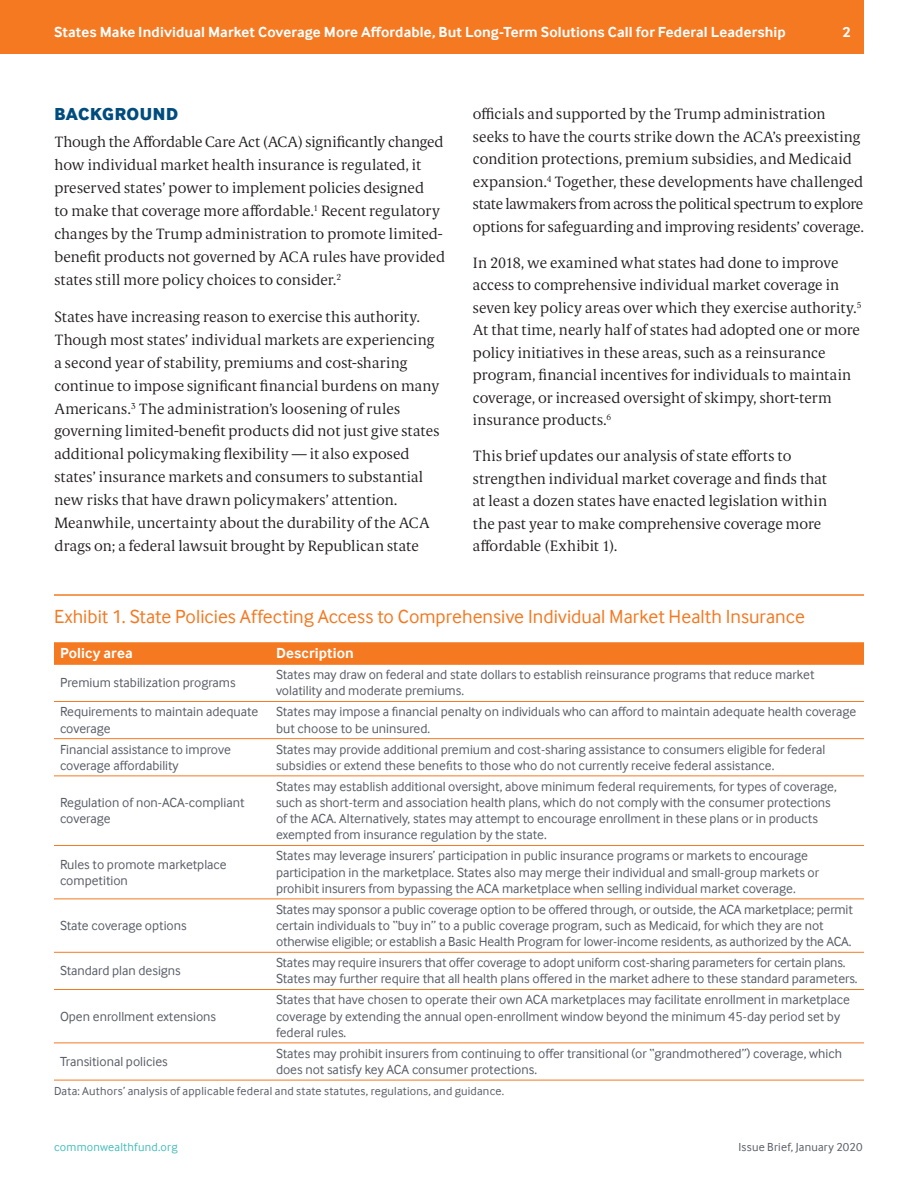
<style>
.page{position:relative;width:918px;height:1188px;background:#fff}
.page>*{position:absolute;margin:0;border:0;box-sizing:border-box;transform-origin:0 0}
.Exhibit_Titles{font:19.5px "Inter Face";color:#f47921}
.Heads_-_All_Caps{font:18px "Inter Face X Bold";letter-spacing:.025em;color:#014c7e}
.Body_Copy_-_No_Inden{font:300 15px/23px "Berlingske Serif Text";color:#231f20}
.Table_Header_white{font:700 15px "Inter Face";letter-spacing:.005em;color:#fff}
.Table_Body{font:13.5px/16.2px "Inter Face";color:#5a5d67}
.Table_Body_Bold{font:13.5px/16.2px "Inter Face";color:#5a5d67}
.Table_Footnote{font:12px "Inter Face";letter-spacing:.02em;color:#5a5d67}
.t1{font:12px "Inter Face";letter-spacing:.02em;color:#44bdbb}
</style>
<div class="page">
<div style="left:0;top:0;width:864px;height:54px;background:#f47921"></div>
<hr style="left:54px;top:594px;width:810px;height:2px;background:#f47921">
<div style="left:54px;top:642px;width:810px;height:22px;background:#f47921"></div>
<hr style="left:54px;top:701px;width:216px;height:1px;background:#f47921">
<hr style="left:270px;top:701px;width:594px;height:1px;background:#f47921">
<hr style="left:54px;top:738px;width:216px;height:1px;background:#f47921">
<hr style="left:270px;top:738px;width:594px;height:1px;background:#f47921">
<hr style="left:54px;top:775px;width:216px;height:1px;background:#f47921">
<hr style="left:54px;top:845px;width:216px;height:1px;background:#f47921">
<hr style="left:54px;top:899px;width:216px;height:1px;background:#f47921">
<hr style="left:270px;top:775px;width:594px;height:1px;background:#f47921">
<hr style="left:270px;top:845px;width:594px;height:1px;background:#f47921">
<hr style="left:270px;top:899px;width:594px;height:1px;background:#f47921">
<hr style="left:54px;top:952px;width:216px;height:1px;background:#f47921">
<hr style="left:270px;top:952px;width:594px;height:1px;background:#f47921">
<hr style="left:54px;top:989px;width:216px;height:1px;background:#f47921">
<hr style="left:270px;top:989px;width:594px;height:1px;background:#f47921">
<hr style="left:54px;top:1043px;width:216px;height:1px;background:#f47921">
<hr style="left:270px;top:1043px;width:594px;height:1px;background:#f47921">
<hr style="left:54px;top:1080px;width:216px;height:1px;background:#f47921">
<hr style="left:270px;top:1080px;width:594px;height:1px;background:#f47921">
<hr style="left:54px;top:664px;width:216px;height:1px;background:#f47921">
<hr style="left:270px;top:664px;width:594px;height:1px;background:#f47921">
<p class="Table_Header_white" style="left:54px;top:23px;width:733px">States Make Individual Market Coverage More Affordable, But Long-Term Solutions Call for Federal Leadership</p>
<p class="Table_Header_white" style="left:842px;top:23px;width:10px">2</p>
<p class="Heads_-_All_Caps" style="left:54px;top:103px;width:125px">BACKGROUND</p>
<p class="Body_Copy_-_No_Inden" style="left:54px;top:130px;width:392px">Though the Affordable Care Act (ACA) significantly changed how individual market health insurance is regulated, it preserved states’ power to implement policies designed<br>to make that coverage more affordable.<sup>1</sup> Recent regulatory changes by the Trump administration to promote limited&shy;benefit products not governed by ACA rules have provided states still more policy choices to consider.<sup>2</sup></p>
<p class="Body_Copy_-_No_Inden" style="left:54px;top:305px;width:387px">States have increasing reason to exercise this authority.<br>Though most states’ individual markets are experiencing a second year of stability, premiums and cost-sharing continue to impose significant financial burdens on many Americans.<sup>3</sup> The administration’s loosening of rules governing limited-benefit products did not just give states additional policymaking flexibility — it also exposed states’ insurance markets and consumers to substantial new risks that have drawn policymakers’ attention.<br>Meanwhile, uncertainty about the durability of the ACA drags on; a federal lawsuit brought by Republican state</p>
<p class="Body_Copy_-_No_Inden" style="left:473px;top:102px;width:392px;line-height:22.5px">officials and supported by the Trump administration seeks to have the courts strike down the ACA’s preexisting condition protections, premium subsidies, and Medicaid expansion.<sup>4</sup> Together, these developments have challenged state lawmakers from across the political spectrum to explore options for safeguarding and improving residents’ coverage.</p>
<p class="Body_Copy_-_No_Inden" style="left:473px;top:251px;width:390px;line-height:22.5px">In 2018, we examined what states had done to improve access to comprehensive individual market coverage in seven key policy areas over which they exercise authority.<sup>5<br></sup>At that time, nearly half of states had adopted one or more policy initiatives in these areas, such as a reinsurance program, financial incentives for individuals to maintain coverage, or increased oversight of skimpy, short-term insurance products.<sup>6</sup></p>
<p class="Body_Copy_-_No_Inden" style="left:473px;top:444px;width:356px;line-height:22.5px">This brief updates our analysis of state efforts to strengthen individual market coverage and finds that at least a dozen states have enacted legislation within the past year to make comprehensive coverage more affordable (Exhibit 1).</p>
<p class="Exhibit_Titles" style="left:54px;top:605px;width:752px">Exhibit 1. State Policies Affecting Access to Comprehensive Individual Market Health Insurance</p>
<p class="Table_Header_white" style="left:60px;top:645px;width:74px">Policy area</p>
<p class="Table_Header_white" style="left:276px;top:645px;width:79px">Description</p>
<p class="Table_Body_Bold" style="left:60px;top:675px;width:177px">Premium stabilization programs</p>
<p class="Table_Body" style="left:276px;top:667px;width:540px">States may draw on federal and state dollars to establish reinsurance programs that reduce market volatility and moderate premiums.</p>
<p class="Table_Body_Bold" style="left:60px;top:704px;width:200px">Requirements to maintain adequate coverage</p>
<p class="Table_Body" style="left:276px;top:704px;width:582px">States may impose a financial penalty on individuals who can afford to maintain adequate health coverage but choose to be uninsured.</p>
<p class="Table_Body_Bold" style="left:60px;top:741px;width:172px">Financial assistance to improve coverage affordability</p>
<p class="Table_Body" style="left:276px;top:741px;width:551px">States may provide additional premium and cost-sharing assistance to consumers eligible for federal subsidies or extend these benefits to those who do not currently receive federal assistance.</p>
<p class="Table_Body_Bold" style="left:60px;top:794px;width:186px">Regulation of non-ACA-compliant coverage</p>
<p class="Table_Body" style="left:276px;top:778px;width:562px">States may establish additional oversight, above minimum federal requirements, for types of coverage, such as short-term and association health plans, which do not comply with the consumer protections of the ACA. Alternatively, states may attempt to encourage enrollment in these plans or in products exempted from insurance regulation by the state.</p>
<p class="Table_Body_Bold" style="left:60px;top:856px;width:168px">Rules to promote marketplace competition</p>
<p class="Table_Body" style="left:276px;top:848px;width:545px">States may leverage insurers’ participation in public insurance programs or markets to encourage participation in the marketplace. States also may merge their individual and small-group markets or prohibit insurers from bypassing the ACA marketplace when selling individual market coverage.</p>
<p class="Table_Body_Bold" style="left:60px;top:917px;width:128px">State coverage options</p>
<p class="Table_Body" style="left:276px;top:901px;width:578px">States may sponsor a public coverage option to be offered through, or outside, the ACA marketplace; permit certain individuals to “buy in” to a public coverage program, such as Medicaid, for which they are not otherwise eligible; or establish a Basic Health Program for lower-income residents, as authorized by the ACA.</p>
<p class="Table_Body_Bold" style="left:60px;top:963px;width:122px">Standard plan designs</p>
<p class="Table_Body" style="left:276px;top:955px;width:583px">States may require insurers that offer coverage to adopt uniform cost-sharing parameters for certain plans.<br>States may further require that all health plans offered in the market adhere to these standard parameters.</p>
<p class="Table_Body_Bold" style="left:60px;top:1008px;width:158px">Open enrollment extensions</p>
<p class="Table_Body" style="left:276px;top:992px;width:576px">States that have chosen to operate their own ACA marketplaces may facilitate enrollment in marketplace coverage by extending the annual open-enrollment window beyond the minimum 45-day period set by federal rules.</p>
<p class="Table_Body_Bold" style="left:60px;top:1053px;width:109px">Transitional policies</p>
<p class="Table_Body" style="left:276px;top:1045px;width:568px">States may prohibit insurers from continuing to offer transitional (or “grandmothered”) coverage, which does not satisfy key ACA consumer protections.</p>
<p class="Table_Footnote" style="left:54px;top:1084px;width:452px">Data: Authors’ analysis of applicable federal and state statutes, regulations, and guidance.</p>
<p class="t1" style="left:54px;top:1140px;width:125px">commonwealthfund.org</p>
<p class="Table_Footnote" style="left:738px;top:1140px;width:126px">Issue Brief, January 2020</p>
</div>
